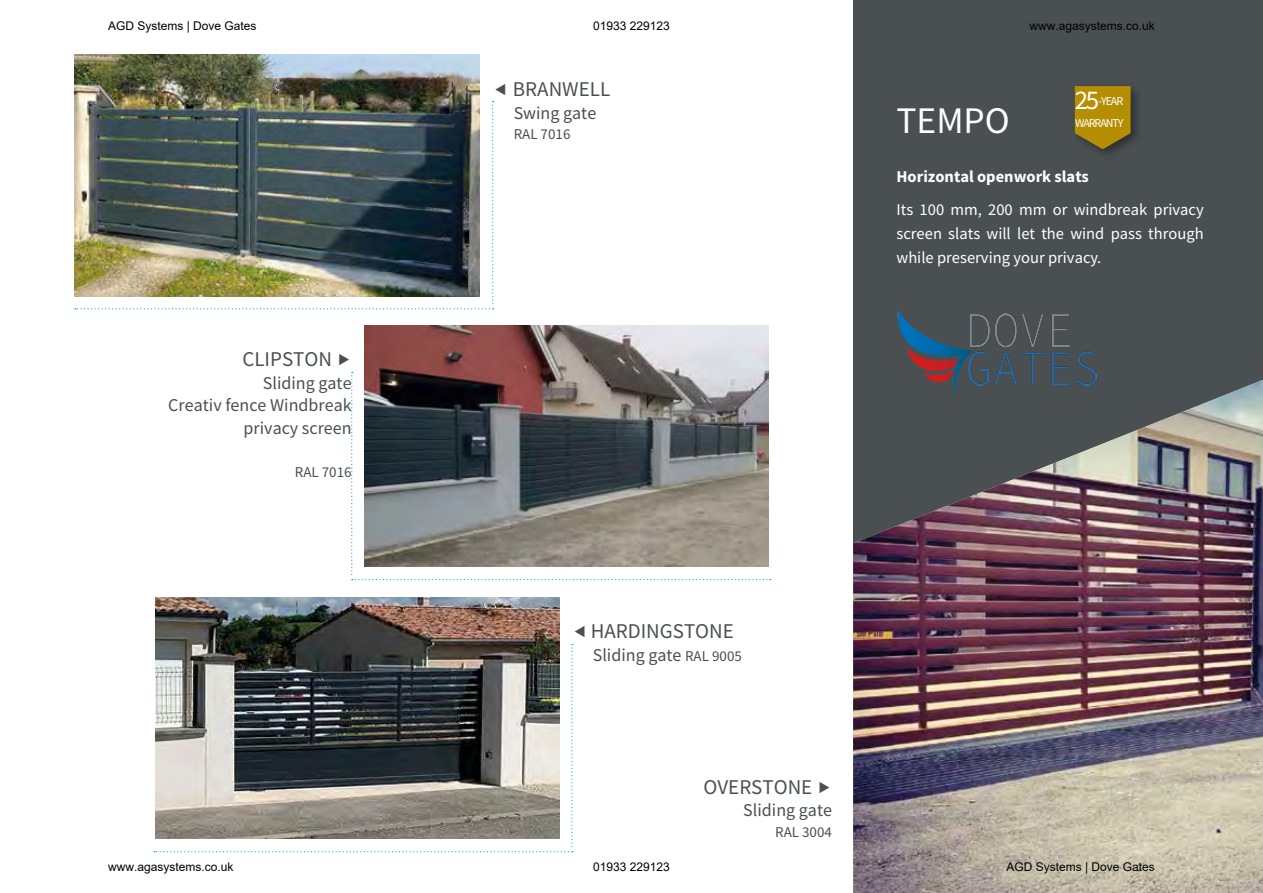
<style>
.page{position:relative;width:1263px;height:893px;background:#fff}
.page>*{position:absolute;margin:0;border:0;box-sizing:border-box;transform-origin:0 0}
.t1{font:37.5px "Source Sans Pro";color:#fff}
.t2{font:27px "Source Sans Pro";color:#fff}
.t3{font:21px "Source Sans Pro";color:#4a5052}
.t4{font:18px/22.5px "Source Sans Pro";color:#4a5052;text-align:right}
.t5{font:16.5px/24px "Source Sans Pro";color:#fff;text-align:justify}
.t6{font:700 16.5px "Source Sans Pro";color:#fff}
.t7{font:15px "Source Sans Pro";color:#4a5052}
.t8{font:12px "Arial";color:#000}
.t9{font:12px/23px "Source Sans Pro";letter-spacing:-.09em;color:#fff;text-align:right}
.s1{font-size:15px}
</style>
<div class="page">
<div style="left:853px;top:0;width:410px;height:893px;background:#4a5052"></div>
<img style="left:853px;top:380px;width:410px;height:513px">
<div style="left:1071px;top:82px;width:72px;height:79px;background:#000;opacity:.4"></div>
<svg style="left:1075px;top:86px;width:55px;height:63px"></svg>
<img style="left:75px;top:55px;width:404px;height:46px">
<img style="left:155px;top:597px;width:404px;height:47px">
<img style="left:75px;top:101px;width:419px;height:208px">
<svg style="left:154px;top:644px;width:419px;height:208px"></svg>
<svg style="left:351px;top:372px;width:420px;height:208px"></svg>
<img style="left:365px;top:325px;width:404px;height:242px">
<img style="left:897px;top:310px;width:201px;height:86px">
<p class="t8" style="left:108px;top:17px;width:150px">AGD Systems | Dove Gates</p>
<p class="t8" style="left:593px;top:17px;width:78px">01933 229123</p>
<p class="t8" style="left:1029px;top:17px;width:127px">www.agasystems.co.uk</p>
<h3 class="t3" style="left:242px;top:346px;width:91px">CLIPSTON</h3>
<h3 class="t4" style="left:168px;top:371px;width:185px">Sliding gate<br>Creativ fence Windbreak privacy screen</h3>
<p class="t7" style="left:295px;top:463px;width:58px">RAL 7016</p>
<h3 class="t3" style="left:513px;top:76px;width:99px">BRANWELL</h3>
<h3 class="t4" style="left:514px;top:102px;width:84px">Swing gate</h3>
<p class="t7" style="left:514px;top:124px;width:58px">RAL 7016</p>
<h2 class="t2" style="left:1075px;top:83px;width:26px">25</h2>
<p class="t9" style="left:1075px;top:89px;width:50px">-YEAR<br>WARRANTY</p>
<h1 class="t1" style="left:896px;top:97px;width:115px">TEMPO</h1>
<h3 class="t6" style="left:896px;top:166px;width:194px">Horizontal openwork slats</h3>
<h3 class="t5" style="left:896px;top:198px;width:309px">Its 100 mm, 200 mm or windbreak privacy screen slats will let the wind pass through while preserving your privacy.</h3>
<h3 class="t3" style="left:591px;top:618px;width:145px">HARDINGSTONE</h3>
<h3 class="t4" style="left:593px;top:644px;width:151px">Sliding gate <span class="s1">RAL 9005</span></h3>
<h3 class="t3" style="left:703px;top:774px;width:110px">OVERSTONE</h3>
<h3 class="t4" style="left:743px;top:798px;width:90px">Sliding gate</h3>
<p class="t7" style="left:775px;top:822px;width:58px">RAL 3004</p>
<p class="t8" style="left:108px;top:859px;width:127px">www.agasystems.co.uk</p>
<p class="t8" style="left:593px;top:859px;width:78px">01933 229123</p>
<p class="t8" style="left:1006px;top:859px;width:150px">AGD Systems | Dove Gates</p>
</div>
